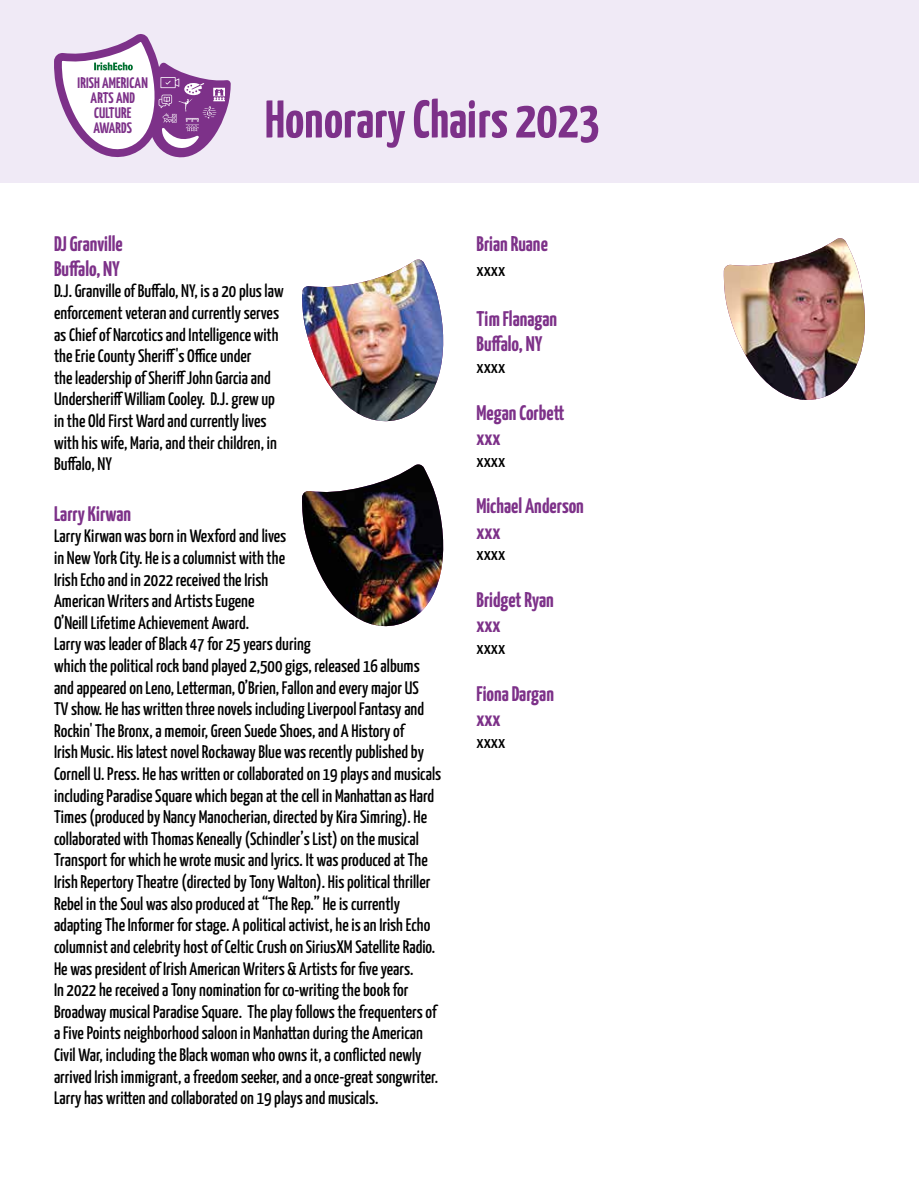
<style>
.page{position:relative;width:919px;height:1187px;background:#fff}
.page>*{position:absolute;margin:0;border:0;box-sizing:border-box;transform-origin:0 0}
.t1{font:200 52.95px "Yanone Kaffeesatz";color:#7d3189}
.t2{font:200 21px/25.2px "Yanone Kaffeesatz";color:#7d3189}
.t3{font:500 18px/21.6px "Yanone Kaffeesatz";color:#000}
.t4{font:200 15.15px/15.1px "Yanone Kaffeesatz";letter-spacing:.01em;color:#7d3189;text-align:center}
</style>
<div class="page">
<div style="left:0;top:0;width:918px;height:183px;background:#f0eaf6"></div>
<svg style="left:54px;top:34px;width:177px;height:124px"></svg>
<img style="left:723px;top:238px;width:142px;height:162px">
<img style="left:302px;top:259px;width:142px;height:163px">
<img style="left:302px;top:464px;width:142px;height:163px">
<p class="t4" style="left:78px;top:74px;width:72px">IRISH AMERICAN<br>ARTS AND<br>CULTURE<br>AWARDS</p>
<h1 class="t1" style="left:265px;top:81px;width:336px">Honorary Chairs 2023</h1>
<p class="t2" style="left:54px;top:229px;width:70px">DJ Granville<br>Buffalo, NY</p>
<p class="t3" style="left:54px;top:279px;width:231px">D.J. Granville of Buffalo, NY, is a 20 plus law enforcement veteran and currently serves as Chief of Narcotics and Intelligence with the Erie County Sheriff's Office under<br>the leadership of Sheriff John Garcia and Undersheriff William Cooley. D.J. grew up in the Old First Ward and currently lives with his wife, Maria, and their children, in Buffalo, NY</p>
<p class="t2" style="left:54px;top:499px;width:78px">Larry Kirwan</p>
<p class="t3" style="left:54px;top:524px;width:388px">Larry Kirwan was born in Wexford and lives<br>in New York City. He is a columnist with the<br>Irish Echo and in 2022 received the Irish<br>American Writers and Artists Eugene<br>O’Neill Lifetime Achievement Award.<br>Larry was leader of Black 47 for 25 years during<br>which the political rock band played 2,500 gigs, released 16 albums and appeared on Leno, Letterman, O’Brien, Fallon and every major US<br>TV show. He has written three novels including Liverpool Fantasy and Rockin' The Bronx, a memoir, Green Suede Shoes, and A History of<br>Irish Music. His latest novel Rockaway Blue was recently published by Cornell U. Press. He has written or collaborated on 19 plays and musicals including Paradise Square which began at the cell in Manhattan as Hard Times (produced by Nancy Manocherian, directed by Kira Simring). He collaborated with Thomas Keneally (Schindler’s List) on the musical Transport for which he wrote music and lyrics. It was produced at The Irish Repertory Theatre (directed by Tony Walton). His political thriller Rebel in the Soul was also produced at “The Rep.” He is currently adapting The Informer for stage. A political activist, he is an Irish Echo columnist and celebrity host of Celtic Crush on SiriusXM Satellite Radio.<br>He was president of Irish American Writers &amp; Artists for five years.<br>In 2022 he received a Tony nomination for co-writing the book for Broadway musical Paradise Square. The play follows the frequenters of a Five Points neighborhood saloon in Manhattan during the American Civil War, including the Black woman who owns it, a conflicted newly arrived Irish immigrant, a freedom seeker, and a once-great songwriter.<br>Larry has written and collaborated on 19 plays and musicals.</p>
<p class="t2" style="left:476px;top:229px;width:73px">Brian Ruane</p>
<p class="t3" style="left:476px;top:257px;width:30px">xxxx</p>
<p class="t2" style="left:476px;top:305px;width:82px">Tim Flanagan<br>Buffalo, NY</p>
<p class="t3" style="left:476px;top:355px;width:30px">xxxx</p>
<p class="t2" style="left:476px;top:398px;width:89px">Megan Corbett xxx</p>
<p class="t3" style="left:476px;top:448px;width:30px">xxxx</p>
<p class="t2" style="left:476px;top:492px;width:109px">Michael Anderson xxx</p>
<p class="t3" style="left:476px;top:542px;width:30px">xxxx</p>
<p class="t2" style="left:476px;top:585px;width:79px">Bridget Ryan xxx</p>
<p class="t3" style="left:476px;top:635px;width:30px">xxxx</p>
<p class="t2" style="left:476px;top:679px;width:79px">Fiona Dargan xxx</p>
<p class="t3" style="left:476px;top:729px;width:30px">xxxx</p>
</div>
